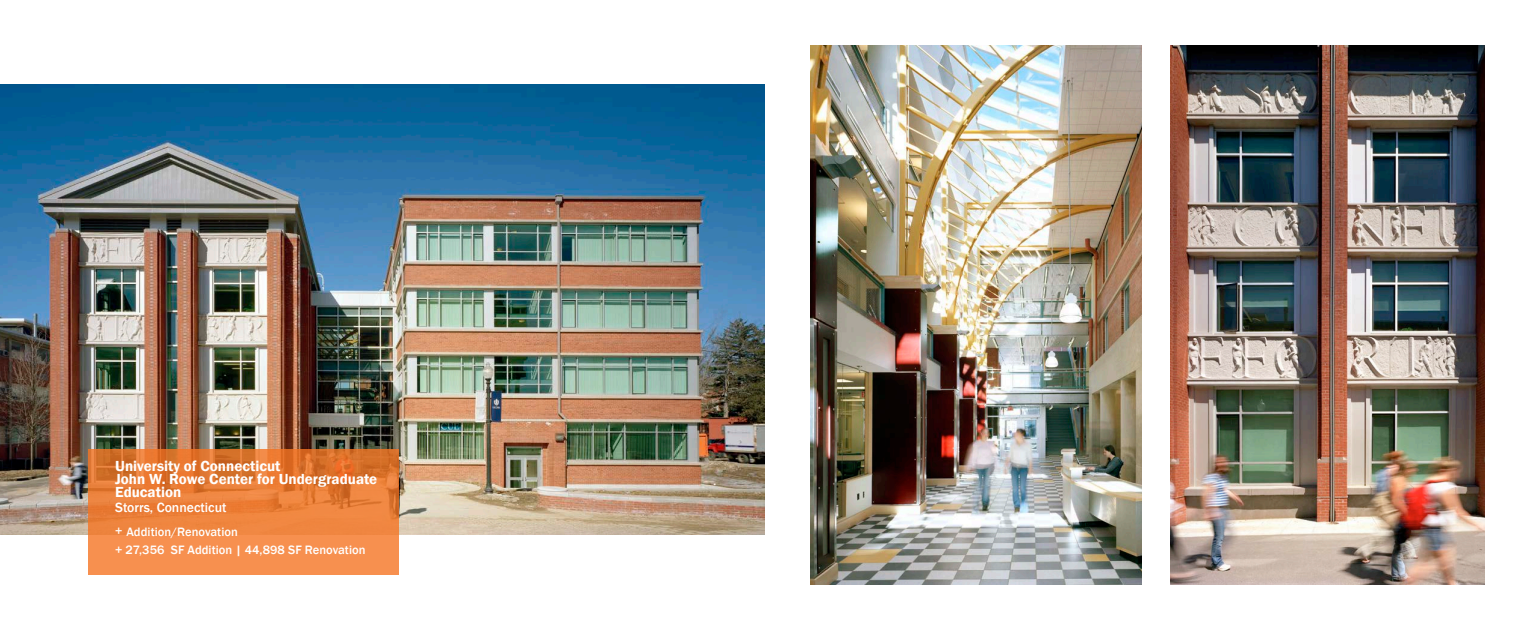
<style>
.page{position:relative;width:1530px;height:630px;background:#fff}
.page>*{position:absolute;margin:0;border:0;box-sizing:border-box;transform-origin:0 0}
.Default__Primary{font:600 15px/13.8px "Franklin Gothic";color:#fff}
.Default__Primary-2{font:500 13.75px "Franklin Gothic";color:#fff}
.BULLET_LIST{font:500 12.5px "Franklin Gothic";letter-spacing:.005em;color:#fff}
</style>
<div class="page">
<img style="left:0;top:85px;width:765px;height:450px">
<svg style="left:88px;top:449px;width:311px;height:125px;background:#eb823d"></svg>
<img style="left:810px;top:45px;width:332px;height:540px">
<img style="left:1170px;top:45px;width:315px;height:540px">
<p class="Default__Primary" style="left:115px;top:459px;width:167px">University of Connecticut</p>
<p class="Default__Primary" style="left:115px;top:472px;width:264px">John W. Rowe Center for Undergraduate<br>Education</p>
<p class="Default__Primary-2" style="left:115px;top:499px;width:113px">Storrs, Connecticut</p>
<p class="BULLET_LIST" style="left:115px;top:524px;width:124px">+ Addition/Renovation</p>
<p class="BULLET_LIST" style="left:115px;top:542px;width:252px">+ 27,356 SF Addition | 44,898 SF Renovation</p>
</div>
